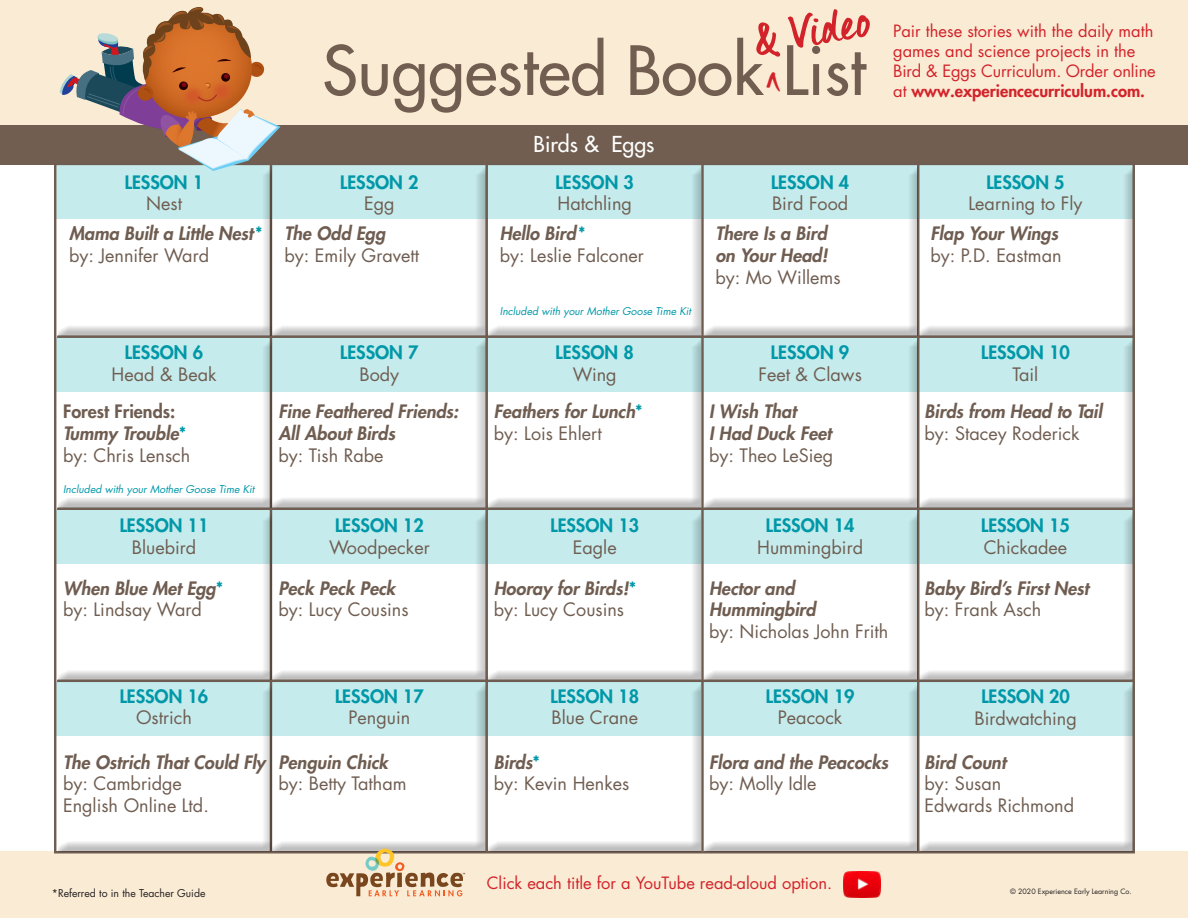
<style>
.page{position:relative;width:1188px;height:918px;background:#fff}
.page>*{position:absolute;margin:0;border:0;box-sizing:border-box;transform-origin:0 0}
.t1{font:66px "Futura";color:#715e51}
.t2{font:700 45.3px "Quintus";color:#d2232a}
.t3{font:21.45px "Futura";color:#fff}
.t4{font:18px/21.6px "Futura";color:#6f5d51}
.t5{font:italic 800 18px/21.6px "Futura";color:#6f5d51}
.t6{font:800 18px "Futura";color:#0098a8}
.t7{font:800 18px/21.6px "Futura";color:#6f5d51}
.t8{font:16.5px/20px "Futura";color:#d2232a}
.t9{font:italic 10.5px "Futura";color:#0098a8}
.t10{font:10.5px "Futura";color:#231f20}
.t11{font:7.2px "Futura";color:#231f20}
.s1{font-style:normal;color:#0098a8}
.s2{font-weight:400;font-style:normal}
.s3{font-style:italic}
.s4{color:#0098a8}
.s5{font-weight:400}
.s6{font-weight:800;font-style:italic}
.s7{font-weight:800;color:#0098a8}
.s8{font-weight:800}
</style>
<div class="page">
<hr style="left:57px;top:508px;width:1076px;height:2px;background:#6f5d51">
<hr style="left:57px;top:680px;width:1076px;height:2px;background:#6f5d51">
<hr style="left:701px;top:165px;width:3px;height:687px;background:#6f5d51">
<div style="left:0;top:0;width:1188px;height:126px;background:#faebd4"></div>
<div style="left:0;top:851px;width:1188px;height:67px;background:#faebd4"></div>
<div style="left:0;top:125px;width:1188px;height:40px;background:#715e51"></div>
<svg style="left:60px;top:7px;width:220px;height:158px"></svg>
<img style="left:843px;top:871px;width:38px;height:27px">
<div style="left:271px;top:165px;width:216px;height:172px;background:#231f20;opacity:.29"></div>
<div style="left:57px;top:165px;width:216px;height:172px;background:#231f20;opacity:.29"></div>
<div style="left:487px;top:165px;width:216px;height:172px;background:#231f20;opacity:.29"></div>
<div style="left:704px;top:165px;width:215px;height:172px;background:#231f20;opacity:.29"></div>
<div style="left:918px;top:165px;width:216px;height:172px;background:#231f20;opacity:.29"></div>
<div style="left:271px;top:337px;width:216px;height:172px;background:#231f20;opacity:.29"></div>
<div style="left:57px;top:337px;width:216px;height:172px;background:#231f20;opacity:.29"></div>
<div style="left:487px;top:337px;width:216px;height:172px;background:#231f20;opacity:.29"></div>
<div style="left:704px;top:337px;width:215px;height:172px;background:#231f20;opacity:.29"></div>
<div style="left:918px;top:337px;width:216px;height:172px;background:#231f20;opacity:.29"></div>
<div style="left:271px;top:510px;width:216px;height:171px;background:#231f20;opacity:.29"></div>
<div style="left:57px;top:510px;width:216px;height:171px;background:#231f20;opacity:.29"></div>
<div style="left:487px;top:510px;width:216px;height:171px;background:#231f20;opacity:.29"></div>
<div style="left:704px;top:510px;width:215px;height:171px;background:#231f20;opacity:.29"></div>
<div style="left:918px;top:510px;width:216px;height:171px;background:#231f20;opacity:.29"></div>
<div style="left:271px;top:682px;width:216px;height:171px;background:#231f20;opacity:.29"></div>
<div style="left:57px;top:682px;width:216px;height:171px;background:#231f20;opacity:.29"></div>
<div style="left:487px;top:682px;width:216px;height:171px;background:#231f20;opacity:.29"></div>
<div style="left:704px;top:682px;width:215px;height:171px;background:#231f20;opacity:.29"></div>
<div style="left:918px;top:682px;width:216px;height:171px;background:#231f20;opacity:.29"></div>
<svg style="left:326px;top:848px;width:139px;height:48px"></svg>
<h2 class="t2" style="left:747px;top:6px;width:120px;rotate:-10deg">&amp; Video</h2>
<h1 class="t1" style="left:322px;top:28px;width:545px">Suggested Book List</h1>
<p class="t6" style="left:125px;top:170px;width:80px">LESSON 1</p>
<p class="t4" style="left:146px;top:193px;width:37px">Nest</p>
<p class="t6" style="left:340px;top:170px;width:80px">LESSON 2</p>
<p class="t4" style="left:364px;top:193px;width:32px">Egg</p>
<p class="t5" style="left:69px;top:223px;width:195px">Mama Built a Little Nest<span class="s1">* </span><span class="s2">by: Jennifer Ward</span></p>
<p class="t5" style="left:284px;top:223px;width:102px">The Odd Egg</p>
<p class="t4" style="left:284px;top:244px;width:136px">by: Emily Gravett</p>
<p class="t6" style="left:125px;top:341px;width:80px">LESSON 6</p>
<p class="t4" style="left:112px;top:363px;width:106px">Head &amp; Beak</p>
<p class="t7" style="left:63px;top:401px;width:129px">Forest Friends:<br><span class="s3">Tummy Trouble</span><span class="s4">* </span><span class="s5">by: Chris Lensch</span></p>
<p class="t9" style="left:63px;top:482px;width:193px">Included with your Mother Goose Time Kit</p>
<p class="t6" style="left:120px;top:513px;width:90px">LESSON 11</p>
<p class="t4" style="left:132px;top:536px;width:66px">Bluebird</p>
<p class="t6" style="left:340px;top:341px;width:80px">LESSON 7</p>
<p class="t4" style="left:360px;top:363px;width:41px">Body</p>
<p class="t5" style="left:278px;top:401px;width:181px">Fine Feathered Friends:<br>All About Birds</p>
<p class="t4" style="left:278px;top:444px;width:107px">by: Tish Rabe</p>
<p class="t6" style="left:335px;top:513px;width:90px">LESSON 12</p>
<p class="t4" style="left:329px;top:536px;width:102px">Woodpecker</p>
<p class="t3" style="left:534px;top:130px;width:122px">Birds &amp; Eggs</p>
<p class="t6" style="left:556px;top:170px;width:80px">LESSON 3</p>
<p class="t4" style="left:558px;top:193px;width:76px">Hatchling</p>
<p class="t4" style="left:500px;top:223px;width:146px"><span class="s6">Hello Bird</span><span class="s7">*<br></span>by: Leslie Falconer</p>
<p class="t9" style="left:500px;top:304px;width:193px">Included with your Mother Goose Time Kit</p>
<p class="t6" style="left:556px;top:341px;width:80px">LESSON 8</p>
<p class="t4" style="left:573px;top:363px;width:45px">Wing</p>
<p class="t6" style="left:771px;top:170px;width:80px">LESSON 4</p>
<p class="t4" style="left:772px;top:193px;width:78px">Bird Food</p>
<p class="t5" style="left:715px;top:223px;width:114px">There Is a Bird on Your Head!</p>
<p class="t4" style="left:715px;top:266px;width:127px">by: Mo Willems</p>
<p class="t6" style="left:771px;top:341px;width:80px">LESSON 9</p>
<p class="t4" style="left:758px;top:363px;width:105px">Feet &amp; Claws</p>
<p class="t5" style="left:494px;top:401px;width:150px">Feathers for Lunch<span class="s1">* </span><span class="s2">by: Lois Ehlert</span></p>
<p class="t5" style="left:709px;top:400px;width:124px">I Wish That<br>I Had Duck Feet</p>
<p class="t4" style="left:709px;top:444px;width:126px">by: Theo LeSieg</p>
<p class="t6" style="left:550px;top:513px;width:90px">LESSON 13</p>
<p class="t4" style="left:573px;top:536px;width:45px">Eagle</p>
<p class="t6" style="left:766px;top:513px;width:90px">LESSON 14</p>
<p class="t4" style="left:757px;top:536px;width:107px">Hummingbird</p>
<p class="t8" style="left:893px;top:21px;width:264px">Pair these stories with the daily math games and science projects in the Bird &amp; Eggs Curriculum. Order online at <span class="s8">www.experiencecurriculum.com.</span></p>
<p class="t6" style="left:986px;top:170px;width:80px">LESSON 5</p>
<p class="t4" style="left:969px;top:193px;width:115px">Learning to Fly</p>
<p class="t5" style="left:931px;top:223px;width:129px">Flap Your Wings</p>
<p class="t4" style="left:931px;top:244px;width:133px">by: P.D. Eastman</p>
<p class="t6" style="left:981px;top:341px;width:90px">LESSON 10</p>
<p class="t4" style="left:1013px;top:363px;width:27px">Tail</p>
<p class="t5" style="left:925px;top:401px;width:179px">Birds from Head to Tail</p>
<p class="t4" style="left:925px;top:422px;width:156px">by: Stacey Roderick</p>
<p class="t6" style="left:981px;top:513px;width:90px">LESSON 15</p>
<p class="t4" style="left:984px;top:536px;width:85px">Chickadee</p>
<p class="t5" style="left:63px;top:577px;width:162px">When Blue Met Egg<span class="s1">* </span><span class="s2">by: Lindsay Ward</span></p>
<p class="t5" style="left:278px;top:577px;width:119px">Peck Peck Peck</p>
<p class="t4" style="left:278px;top:598px;width:132px">by: Lucy Cousins</p>
<p class="t6" style="left:120px;top:684px;width:90px">LESSON 16</p>
<p class="t4" style="left:136px;top:707px;width:57px">Ostrich</p>
<p class="t5" style="left:63px;top:751px;width:204px">The Ostrich That Could Fly</p>
<p class="t4" style="left:63px;top:772px;width:147px">by: Cambridge<br>English Online Ltd.</p>
<p class="t6" style="left:335px;top:684px;width:90px">LESSON 17</p>
<p class="t4" style="left:349px;top:707px;width:63px">Penguin</p>
<p class="t5" style="left:278px;top:751px;width:111px">Penguin Chick</p>
<p class="t4" style="left:278px;top:773px;width:130px">by: Betty Tatham</p>
<p class="t5" style="left:494px;top:577px;width:144px">Hooray for Birds!<span class="s1">* </span><span class="s2">by: Lucy Cousins</span></p>
<p class="t5" style="left:709px;top:577px;width:108px">Hector and<br>Hummingbird</p>
<p class="t4" style="left:709px;top:620px;width:181px">by: Nicholas John Frith</p>
<p class="t6" style="left:550px;top:684px;width:90px">LESSON 18</p>
<p class="t4" style="left:551px;top:707px;width:88px">Blue Crane</p>
<p class="t6" style="left:766px;top:684px;width:90px">LESSON 19</p>
<p class="t4" style="left:778px;top:707px;width:66px">Peacock</p>
<p class="t4" style="left:494px;top:751px;width:137px"><span class="s6">Birds</span><span class="s7">*<br></span>by: Kevin Henkes</p>
<p class="t5" style="left:709px;top:751px;width:181px">Flora and the Peacocks</p>
<p class="t4" style="left:709px;top:773px;width:109px">by: Molly Idle</p>
<p class="t5" style="left:925px;top:577px;width:166px">Baby Bird’s First Nest</p>
<p class="t4" style="left:925px;top:599px;width:118px">by: Frank Asch</p>
<p class="t6" style="left:981px;top:684px;width:90px">LESSON 20</p>
<p class="t4" style="left:974px;top:707px;width:104px">Birdwatching</p>
<p class="t5" style="left:925px;top:751px;width:83px">Bird Count</p>
<p class="t4" style="left:925px;top:773px;width:151px">by: Susan<br>Edwards Richmond</p>
<p class="t8" style="left:487px;top:873px;width:347px">Click each title for a YouTube read-aloud option.</p>
<p class="t10" style="left:52px;top:886px;width:155px">*Referred to in the Teacher Guide</p>
<p class="t11" style="left:1010px;top:886px;width:123px">© 2020 Experience Early Learning Co.</p>
</div>
